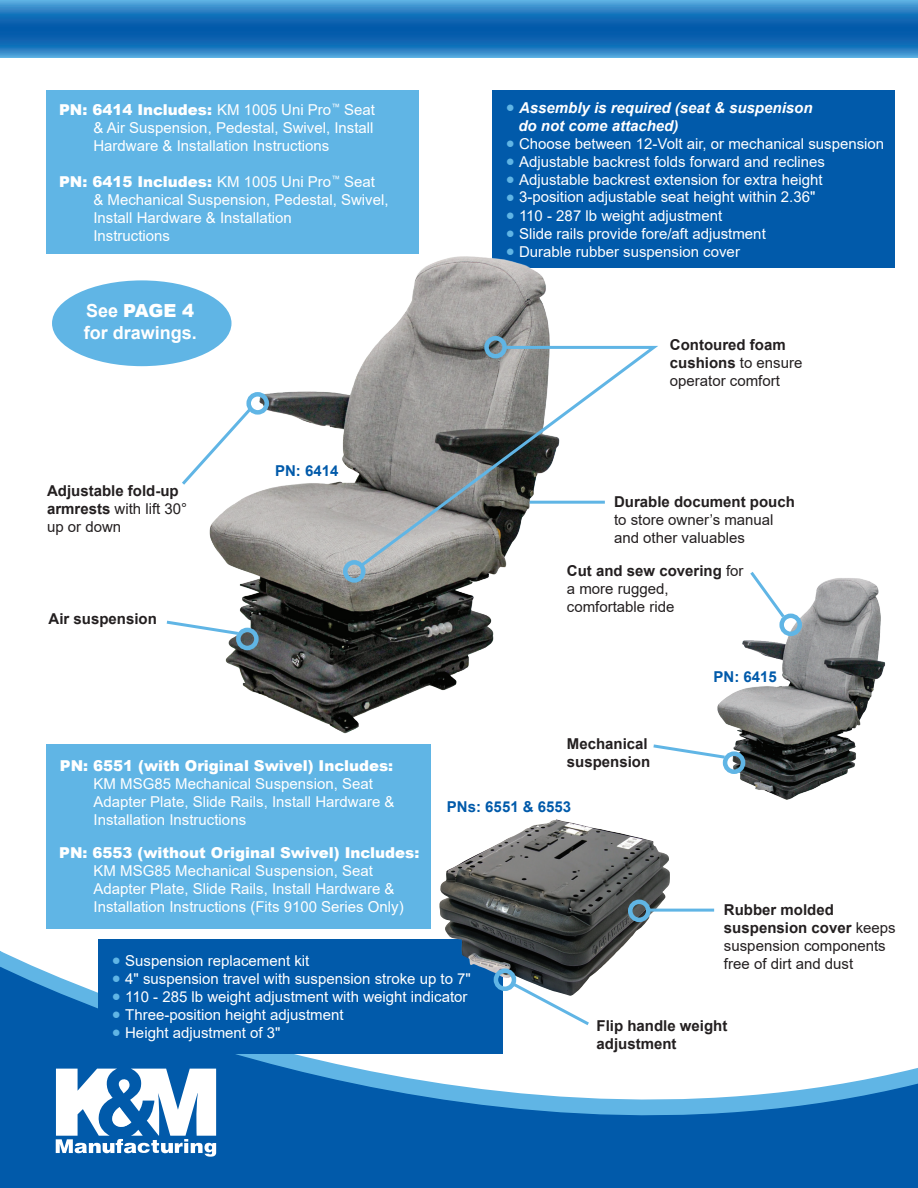
<style>
.page{position:relative;width:918px;height:1188px;background:#fff}
.page>*{position:absolute;margin:0;border:0;box-sizing:border-box;transform-origin:0 0}
.t1{font:700 18px/21.6px "Arial";color:#fff}
.t2{font:15px/18px "Arial";color:#fff}
.t3{font:15px/18px "Arial";color:#231f20}
.t4{font:700 15px/18px "Arial";color:#231f20}
.t5{font:900 15px "Arial";color:#fff}
.t6{font:italic 700 15px "Arial";color:#fff}
.t7{font:700 15px "Arial";color:#015aaa}
.s1{font-weight:400}
.s2{font-weight:900}
.s3{font-weight:400;font-style:normal;color:#60b5e5}
.s4{color:#60b5e5}
.s5{font-weight:700}
</style>
<div class="page">
<svg style="left:0;top:966px;width:918px;height:222px;fill:#015aaa"></svg>
<svg style="left:56px;top:1069px;width:160px;height:88px"></svg>
<svg style="left:0;top:0;width:918px;height:57px;background:#1e76bc"></svg>
<div style="left:46px;top:91px;width:373px;height:163px;background:#60b5e5"></div>
<div style="left:52px;top:280px;width:180px;height:86px;background:#60b5e5;border-radius:50%"></div>
<div style="left:492px;top:91px;width:403px;height:177px;background:#015aaa"></div>
<div style="left:46px;top:744px;width:384px;height:184px;background:#60b5e5"></div>
<div style="left:98px;top:940px;width:405px;height:114px;background:#015aaa"></div>
<img style="left:439px;top:819px;width:231px;height:177px">
<div style="left:628px;top:900px;width:23px;height:22px;border:4px solid #60b5e5;border-radius:50%"></div>
<hr style="left:648px;top:909px;width:66px;height:3px;background:#60b5e5">
<div style="left:494px;top:968px;width:22px;height:23px;border:4px solid #60b5e5;border-radius:50%"></div>
<svg style="left:509px;top:980px;width:83px;height:48px"></svg>
<img style="left:717px;top:578px;width:169px;height:222px">
<div style="left:779px;top:614px;width:23px;height:22px;border:4px solid #60b5e5;border-radius:50%"></div>
<svg style="left:747px;top:572px;width:41px;height:49px"></svg>
<div style="left:723px;top:751px;width:22px;height:23px;border:4px solid #60b5e5;border-radius:50%"></div>
<svg style="left:653px;top:743px;width:75px;height:18px"></svg>
<img style="left:201px;top:256px;width:349px;height:478px">
<svg style="left:357px;top:344px;width:301px;height:226px"></svg>
<div style="left:484px;top:336px;width:23px;height:22px;border:4px solid #60b5e5;border-radius:50%"></div>
<div style="left:343px;top:560px;width:23px;height:23px;border:4px solid #60b5e5;border-radius:50%"></div>
<div style="left:246px;top:392px;width:23px;height:23px;border:4px solid #60b5e5;border-radius:50%"></div>
<svg style="left:182px;top:405px;width:72px;height:83px"></svg>
<div style="left:236px;top:628px;width:23px;height:22px;border:4px solid #60b5e5;border-radius:50%"></div>
<svg style="left:166px;top:619px;width:75px;height:18px"></svg>
<p class="t5" style="left:59px;top:98px;width:317px">PN: 6414 Includes: <span class="s1">KM 1005 Uni Pro</span><sup>™</sup> <span class="s1">Seat</span></p>
<p class="t2" style="left:93px;top:118px;width:282px">&amp; Air Suspension, Pedestal, Swivel, Install</p>
<p class="t2" style="left:93px;top:136px;width:237px">Hardware &amp; Installation Instructions</p>
<p class="t5" style="left:59px;top:170px;width:317px">PN: 6415 Includes: <span class="s1">KM 1005 Uni Pro</span><sup>™</sup> <span class="s1">Seat</span></p>
<p class="t2" style="left:93px;top:190px;width:297px">&amp; Mechanical Suspension, Pedestal, Swivel,<br>Install Hardware &amp; Installation</p>
<p class="t2" style="left:93px;top:226px;width:78px">Instructions</p>
<p class="t1" style="left:84px;top:300px;width:115px">See <span class="s2">PAGE 4 </span>for drawings.</p>
<p class="t7" style="left:275px;top:461px;width:65px">PN: 6414</p>
<p class="t6" style="left:506px;top:97px;width:308px"><span class="s3">●</span> Assembly is required (seat &amp; suspenison</p>
<p class="t6" style="left:518px;top:115px;width:162px">do not come attached)</p>
<p class="t2" style="left:506px;top:134px;width:380px"><span class="s4">●</span> Choose between 12-Volt air, or mechanical suspension</p>
<p class="t2" style="left:506px;top:152px;width:321px"><span class="s4">●</span> Adjustable backrest folds forward and reclines</p>
<p class="t2" style="left:506px;top:170px;width:318px"><span class="s4">●</span> Adjustable backrest extension for extra height</p>
<p class="t2" style="left:506px;top:188px;width:311px"><span class="s4">●</span> 3-position adjustable seat height within 2.36"</p>
<p class="t2" style="left:506px;top:206px;width:218px"><span class="s4">●</span> 110 - 287 lb weight adjustment</p>
<p class="t2" style="left:506px;top:224px;width:261px"><span class="s4">●</span> Slide rails provide fore/aft adjustment</p>
<p class="t2" style="left:506px;top:242px;width:236px"><span class="s4">●</span> Durable rubber suspension cover</p>
<p class="t3" style="left:670px;top:336px;width:134px"><span class="s5">Contoured foam cushions</span> to ensure operator comfort</p>
<p class="t4" style="left:47px;top:482px;width:142px">Adjustable fold-up armrests <span class="s1">with lift 30° up or down</span></p>
<p class="t4" style="left:614px;top:492px;width:182px">Durable document pouch</p>
<p class="t3" style="left:614px;top:510px;width:161px">to store owner’s manual</p>
<p class="t3" style="left:614px;top:528px;width:132px">and other valuables</p>
<p class="t4" style="left:49px;top:610px;width:110px">Air suspension</p>
<p class="t4" style="left:567px;top:562px;width:178px">Cut and sew covering <span class="s1">for</span></p>
<p class="t3" style="left:567px;top:579px;width:103px">a more rugged,</p>
<p class="t3" style="left:567px;top:597px;width:109px">comfortable ride</p>
<p class="t7" style="left:714px;top:666px;width:65px">PN: 6415</p>
<p class="t4" style="left:567px;top:735px;width:82px">Mechanical</p>
<p class="t4" style="left:567px;top:753px;width:85px">suspension</p>
<p class="t5" style="left:60px;top:755px;width:335px">PN: 6551 (with Original Swivel) Includes:</p>
<p class="t2" style="left:94px;top:775px;width:281px">KM MSG85 Mechanical Suspension, Seat</p>
<p class="t2" style="left:94px;top:793px;width:302px">Adapter Plate, Slide Rails, Install Hardware &amp;<br>Installation Instructions</p>
<p class="t5" style="left:59px;top:842px;width:362px">PN: 6553 (without Original Swivel) Includes:</p>
<p class="t2" style="left:94px;top:862px;width:281px">KM MSG85 Mechanical Suspension, Seat</p>
<p class="t2" style="left:94px;top:880px;width:312px">Adapter Plate, Slide Rails, Install Hardware &amp;<br>Installation Instructions (Fits 9100 Series Only)</p>
<p class="t7" style="left:447px;top:796px;width:126px">PNs: 6551 &amp; 6553</p>
<p class="t3" style="left:724px;top:901px;width:173px"><span class="s5">Rubber molded suspension cover</span> keeps suspension components free of dirt and dust</p>
<p class="t2" style="left:112px;top:952px;width:199px"><span class="s4">●</span> Suspension replacement kit</p>
<p class="t2" style="left:112px;top:970px;width:361px"><span class="s4">●</span> 4" suspension travel with suspension stroke up to 7"</p>
<p class="t2" style="left:112px;top:988px;width:357px"><span class="s4">●</span> 110 - 285 lb weight adjustment with weight indicator</p>
<p class="t2" style="left:112px;top:1006px;width:233px"><span class="s4">●</span> Three-position height adjustment</p>
<p class="t2" style="left:112px;top:1024px;width:170px"><span class="s4">●</span> Height adjustment of 3"</p>
<p class="t4" style="left:597px;top:1017px;width:132px">Flip handle weight adjustment</p>
</div>
